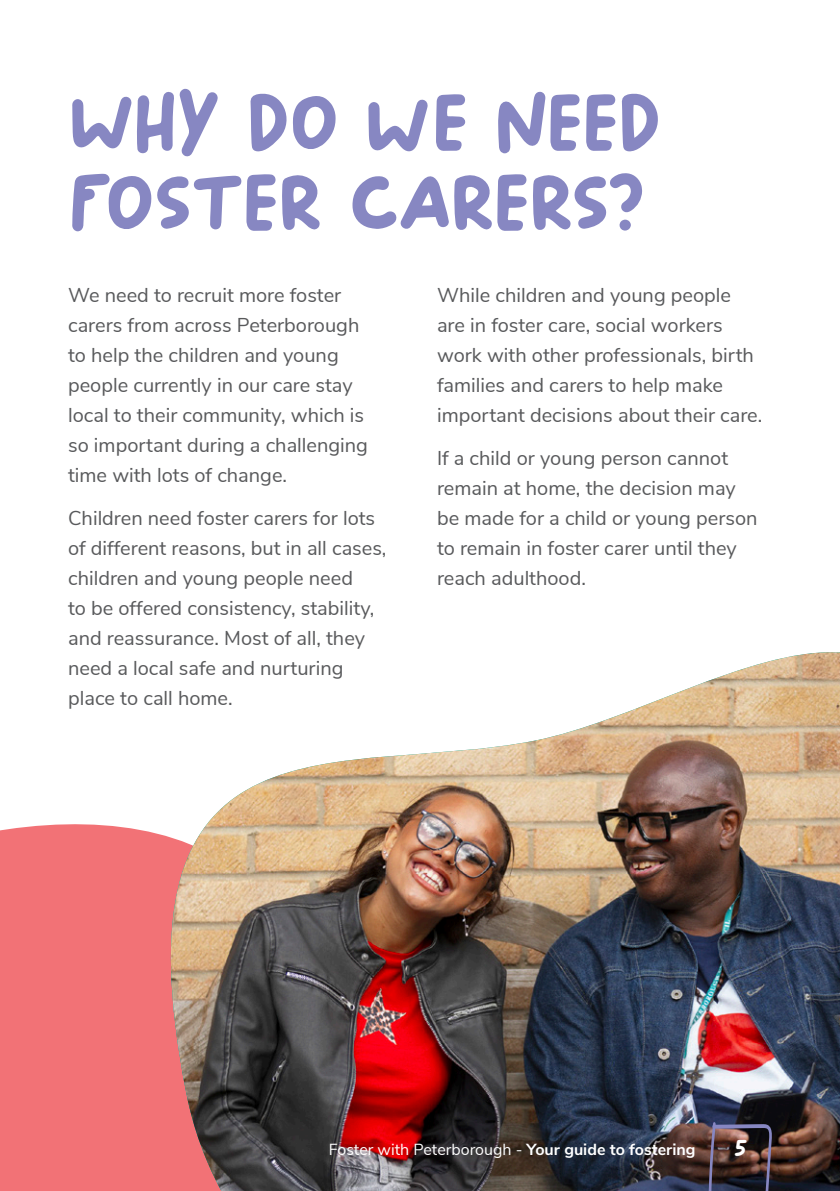
<style>
.page{position:relative;width:840px;height:1191px;background:#fff}
.page>*{position:absolute;margin:0;border:0;box-sizing:border-box;transform-origin:0 0}
.t1{font:84px/80px "SA Long Beach";letter-spacing:-.035em;color:#8787c2}
.t2{font:24px "SA Long Beach";color:#fff}
.t3{font:20px/30px "Nunito Sans";color:#58595b}
.t4{font:16px "Nunito Sans";color:#fff}
.s1{font-weight:700}
</style>
<div class="page">
<div style="left:0;top:824px;width:108px;height:367px;background:#f27276"></div>
<div style="left:108px;top:825px;width:15px;height:366px;background:#f27276"></div>
<img style="left:123px;top:652px;width:716px;height:539px">
<img style="left:708px;top:1122px;width:63px;height:69px">
<h1 class="t1" style="left:68px;top:79px;width:595px">WHY DO WE NEED<br>FOSTER CARERS?</h1>
<p class="t3" style="left:68px;top:278px;width:301px">We need to recruit more foster carers from across Peterborough to help the children and young people currently in our care stay local to their community, which is so important during a challenging time with lots of change.</p>
<p class="t3" style="left:68px;top:502px;width:320px">Children need foster carers for lots of different reasons, but in all cases, children and young people need<br>to be offered consistency, stability, and reassurance. Most of all, they need a local safe and nurturing place to call home.</p>
<p class="t3" style="left:437px;top:278px;width:327px">While children and young people are in foster care, social workers work with other professionals, birth families and carers to help make important decisions about their care.</p>
<p class="t3" style="left:437px;top:442px;width:322px">If a child or young person cannot remain at home, the decision may be made for a child or young person to remain in foster carer until they reach adulthood.</p>
<p class="t4" style="left:328px;top:1137px;width:368px">Foster with Peterborough - <span class="s1">Your guide to fostering</span></p>
<p class="t2" style="left:733px;top:1131px;width:16px">5</p>
</div>
